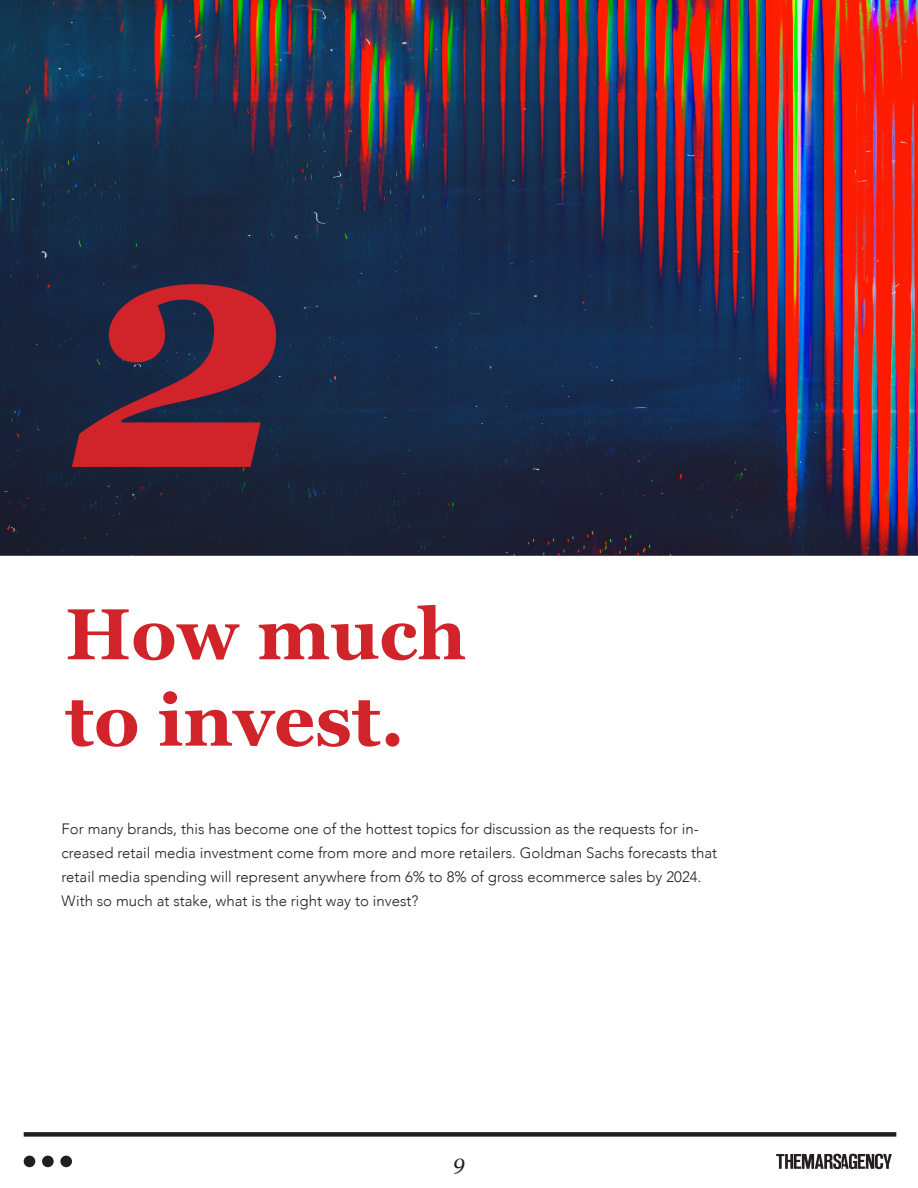
<style>
.page{position:relative;width:918px;height:1188px;background:#fff}
.page>*{position:absolute;margin:0;border:0;box-sizing:border-box;transform-origin:0 0}
.t1{font:italic 700 337.5px "Georgia";color:#d1232a}
.t2{font:700 72px "Georgia";color:#d1232a}
.t3{font:italic 21px "Georgia";color:#231f20}
.t4{font:300 15px/24px "Avenir";color:#231f20}
</style>
<div class="page">
<div style="left:24px;top:1156px;width:11px;height:11px;background:#231f20;border-radius:50%"></div>
<div style="left:42px;top:1156px;width:12px;height:11px;background:#231f20;border-radius:50%"></div>
<div style="left:60px;top:1156px;width:12px;height:11px;background:#231f20;border-radius:50%"></div>
<div style="left:24px;top:1132px;width:872px;height:5px;background:#231f20"></div>
<svg style="left:776px;top:1154px;width:116px;height:15px"></svg>
<img style="left:0;top:0;width:918px;height:556px">
<p class="t1" style="left:75px;top:99px;width:213px">2</p>
<p class="t2" style="left:65px;top:580px;width:403px">How much</p>
<p class="t2" style="left:65px;top:666px;width:340px">to invest.</p>
<p class="t4" style="left:62px;top:817px;width:657px">For many brands, this has become one of the hottest topics for discussion as the requests for in&shy;creased retail media investment come from more and more retailers. Goldman Sachs forecasts that retail media spending will represent anywhere from 6% to 8% of gross ecommerce sales by 2024.<br>With so much at stake, what is the right way to invest?</p>
<h3 class="t3" style="left:453px;top:1148px;width:13px">9</h3>
</div>
